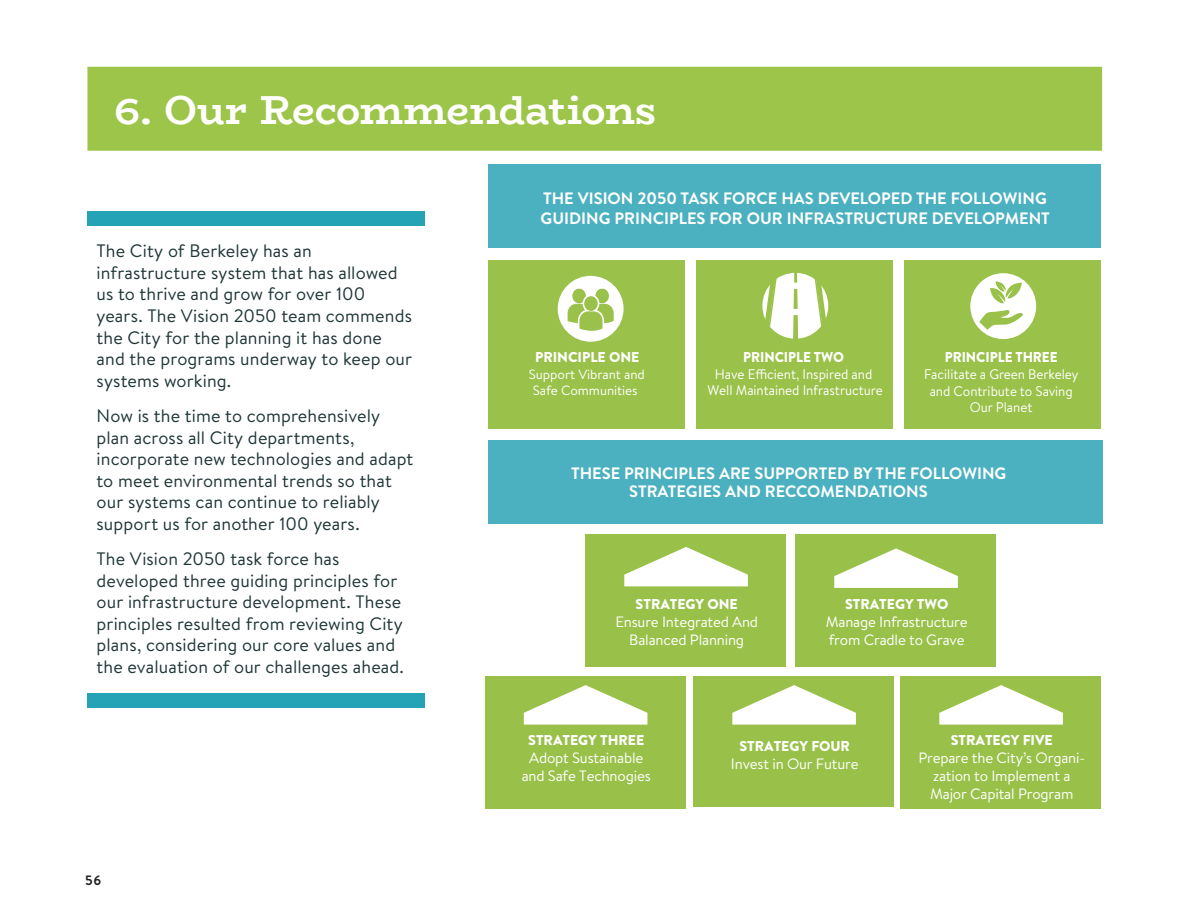
<style>
.page{position:relative;width:1188px;height:918px;background:#fff}
.page>*{position:absolute;margin:0;border:0;box-sizing:border-box;transform-origin:0 0}
.Section_TItle_Bar{font:700 40.5px "Bio Rhyme";letter-spacing:-.005em;color:#fff}
.Body_Copy{font:18px/21.6px "Brandon Text";letter-spacing:.005em;color:#1f3536}
.t1{font:700 16.5px/20px "Brandon Text";color:#fff}
.t2{font:15px/18px "Brandon Text";letter-spacing:-.01em;color:#fff;text-align:center}
.t3{font:900 14.25px "Brandon Text";letter-spacing:-.005em;color:#fff}
.t4{font:900 14.25px "Brandon Text";letter-spacing:-.005em;color:#fff;scale:.96 1}
.t5{font:13.95px/16.8px "Brandon Text";letter-spacing:-.005em;color:#fff;text-align:center;scale:.96 1}
.t6{font:13.5px/16px "Brandon Text";letter-spacing:-.005em;color:#fff}
.t7{font:700 13.5px "Brandon Text";color:#231f20}
.t8{font:13.05px "Brandon Text";color:#231f20}
</style>
<div class="page">
<div style="left:87px;top:211px;width:338px;height:14px;background:#24a2b6"></div>
<div style="left:87px;top:693px;width:338px;height:14px;background:#24a2b6"></div>
<div style="left:87px;top:67px;width:1015px;height:84px;background:#9cc549"></div>
<div style="left:488px;top:165px;width:613px;height:83px;background:#4bb1c0"></div>
<div style="left:488px;top:260px;width:197px;height:169px;background:#9ac149"></div>
<div style="left:904px;top:260px;width:197px;height:169px;background:#9ac149"></div>
<div style="left:696px;top:260px;width:197px;height:169px;background:#9ac149"></div>
<div style="left:488px;top:440px;width:614px;height:84px;background:#4bb1c0"></div>
<div style="left:586px;top:534px;width:200px;height:133px;background:#99c149"></div>
<svg style="left:624px;top:547px;width:124px;height:39px"></svg>
<div style="left:485px;top:676px;width:200px;height:132px;background:#99c149"></div>
<svg style="left:524px;top:685px;width:123px;height:40px"></svg>
<div style="left:901px;top:676px;width:200px;height:132px;background:#99c149"></div>
<svg style="left:939px;top:685px;width:124px;height:40px"></svg>
<div style="left:796px;top:534px;width:200px;height:133px;background:#99c149"></div>
<svg style="left:834px;top:548px;width:124px;height:40px"></svg>
<div style="left:694px;top:677px;width:200px;height:130px;background:#99c149"></div>
<svg style="left:732px;top:685px;width:124px;height:40px"></svg>
<div style="left:558px;top:276px;width:66px;height:66px;background:#fff;border-radius:50%"></div>
<svg style="left:568px;top:289px;width:46px;height:42px"></svg>
<div style="left:970px;top:273px;width:66px;height:66px;background:#fff;border-radius:50%"></div>
<svg style="left:979px;top:310px;width:44px;height:20px"></svg>
<svg style="left:990px;top:281px;width:32px;height:22px"></svg>
<svg style="left:762px;top:272px;width:67px;height:67px"></svg>
<h1 class="Section_TItle_Bar" style="left:87px;top:72px;width:855px">Section Header - 1st page of section only</h1>
<p class="Section_TItle_Bar" style="left:114px;top:78px;width:544px">6. Our Recommendations</p>
<p class="Body_Copy" style="left:97px;top:240px;width:317px">The City of Berkeley has an infrastructure system that has allowed us to thrive and grow for over 100 years. The Vision 2050 team commends the City for the planning it has done and the programs underway to keep our systems working.</p>
<p class="Body_Copy" style="left:97px;top:404px;width:318px">Now is the time to comprehensively plan across all City departments, incorporate new technologies and adapt to meet environmental trends so that our systems can continue to reliably support us for another 100 years.</p>
<p class="Body_Copy" style="left:97px;top:547px;width:309px">The Vision 2050 task force has developed three guiding principles for our infrastructure development. These principles resulted from reviewing City plans, considering our core values and the evaluation of our challenges ahead.</p>
<p class="t7" style="left:85px;top:871px;width:18px">56</p>
<p class="t1" style="left:541px;top:188px;width:511px">THE VISION 2050 TASK FORCE HAS DEVELOPED THE FOLLOWING<br>GUIDING PRINCIPLES FOR OUR INFRASTRUCTURE DEVELOPMENT</p>
<p class="t3" style="left:535px;top:347px;width:106px">PRINCIPLE ONE</p>
<p class="t6" style="left:529px;top:366px;width:117px">Support Vibrant and<br>Safe Communities</p>
<p class="t4" style="left:743px;top:347px;width:107px">PRINCIPLE TWO</p>
<p class="t5" style="left:707px;top:366px;width:184px;line-height:16px">Have E cient, Inspired and<br>Well Maintained Infrastructure</p>
<p class="t4" style="left:945px;top:347px;width:119px">PRINCIPLE THREE</p>
<p class="t5" style="left:924px;top:365px;width:162px">Facilitate a Green Berkeley and Contribute to Saving<br>Our Planet</p>
<p class="t1" style="left:571px;top:463px;width:437px">THESE PRINCIPLES ARE SUPPORTED BY THE FOLLOWING</p>
<p class="t8" style="left:609px;top:463px;width:6px">-</p>
<p class="t1" style="left:629px;top:481px;width:300px">STRATEGIES AND RECCOMENDATIONS</p>
<p class="t3" style="left:636px;top:594px;width:104px">STRATEGY ONE</p>
<p class="t2" style="left:615px;top:612px;width:144px">Ensure Integrated And<br>Balanced Planning</p>
<p class="t3" style="left:845px;top:594px;width:105px">STRATEGY TWO</p>
<p class="t2" style="left:826px;top:612px;width:144px;text-align:left">Manage Infrastructure from Cradle to Grave</p>
<p class="t3" style="left:528px;top:730px;width:118px">STRATEGY THREE</p>
<p class="t2" style="left:522px;top:749px;width:131px">Adopt Sustainable and Safe Technogies</p>
<p class="t3" style="left:739px;top:736px;width:112px">STRATEGY FOUR</p>
<p class="t2" style="left:731px;top:755px;width:129px">Invest in Our Future</p>
<p class="t3" style="left:951px;top:730px;width:103px">STRATEGY FIVE</p>
<p class="t2" style="left:918px;top:749px;width:168px">Prepare the City’s Organi&shy;zation to Implement a<br>Major Capital Program</p>
</div>
